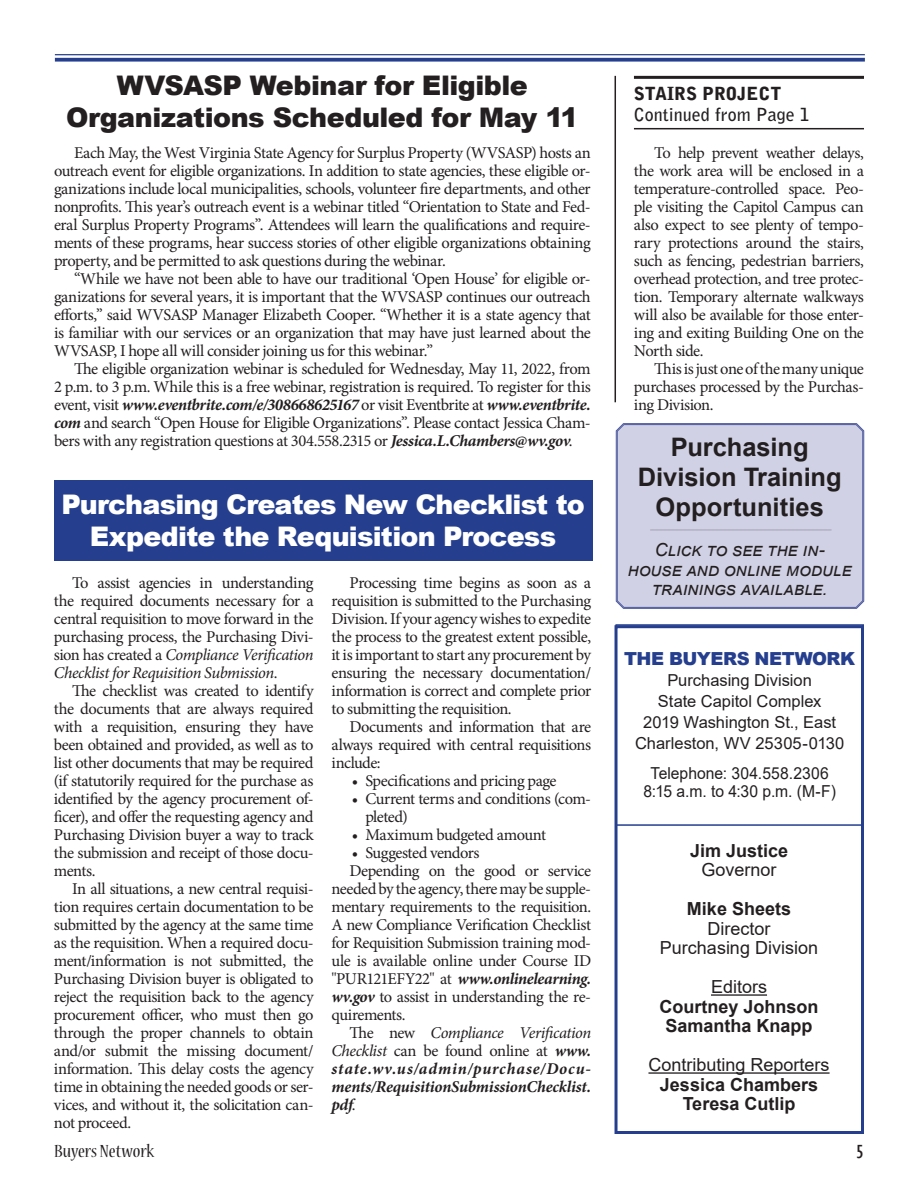
<style>
.page{position:relative;width:918px;height:1188px;background:#fff}
.page>*{position:absolute;margin:0;border:0;box-sizing:border-box;transform-origin:0 0}
.t1{font:900 27px/31.5px "Arial";letter-spacing:-.03em;color:#fff;text-align:center}
.t2{font:900 27px/31.5px "Arial";letter-spacing:-.02em;color:#231f20;text-align:center}
.t3{font:700 25.5px/30px "Arial";color:#231f20;text-align:center}
.t4{font:condensed 19.5px "Nueva Std";color:#231f20;scale:1.08 1}
.t5{font:condensed 19.5px "Gill Sans";color:#231f20;scale:1.08 1}
.t6{font:700 18px/19.5px "Arial";color:#231f20;text-align:center}
.t7{font:18px/19.5px "Arial";color:#231f20;text-align:center}
.t8{font:italic 18px/19.5px "Arial";letter-spacing:.005em;color:#231f20;text-align:center}
.t9{font:700 18px "Bell Gothic Std";color:#231f20}
.t10{font:900 18px "Arial";letter-spacing:-.025em;color:#253f8e}
.t11{font:900 18px "Bell Gothic Std";color:#231f20}
.t12{font:16.5px/18px "Minion Pro";letter-spacing:-.03em;color:#231f20;text-align:justify}
.t13{font:16.5px/21px "Arial";color:#231f20;text-align:center}
.t14{font:italic 700 16.5px "Minion Pro";letter-spacing:-.01em;color:#231f20}
.t15{font:16.5px/18px "Arial";color:#231f20;text-align:center;scale:.95 1}
.t16{font:italic 700 16.5px "Minion Pro";letter-spacing:.05em;color:#231f20}
.t17{font:italic 16.5px "Minion Pro";letter-spacing:-.03em;color:#231f20}
.s1{font-weight:700;font-style:italic}
.s2{font-style:italic}
.s3{font-weight:400;font-style:normal}
.s4{font-style:normal}
</style>
<div class="page">
<hr style="left:55px;top:54px;width:810px;height:1px;background:#253f8e">
<svg style="left:55px;top:58px;width:810px;height:4px;background:#3c5399"></svg>
<div style="left:615px;top:625px;width:249px;height:509px;border:3px solid #253f8e"></div>
<div style="left:615px;top:624px;width:249px;height:202px;border:2px solid #253f8e"></div>
<hr style="left:711px;top:994px;width:56px;height:2px;background:#231f20">
<hr style="left:648px;top:1072px;width:182px;height:2px;background:#231f20">
<hr style="left:634px;top:76px;width:230px;height:3px;background:#231f20">
<hr style="left:634px;top:128px;width:230px;height:1px;background:#231f20">
<hr style="left:615px;top:76px;width:1px;height:326px;background:#231f20">
<div style="left:616px;top:423px;width:248px;height:186px;background:#d1d1e5"></div>
<div style="left:617px;top:424px;width:246px;height:184px;border:1px solid #4d5a9e;border-radius:7px"></div>
<div style="left:54px;top:480px;width:538px;height:81px;background:#253f8e"></div>
<hr style="left:650px;top:529px;width:182px;height:2px;background:#231f20">
<h1 class="t2" style="left:66px;top:69px;width:514px">WVSASP Webinar for Eligible<br>Organizations Scheduled for May 11</h1>
<p class="t12" style="left:54px;top:144px;width:538px;text-indent:20px">Each May, the West Virginia State Agency for Surplus Property (WVSASP) hosts an outreach event for eligible organizations. In addition to state agencies, these eligible or&shy;ganizations include local municipalities, schools, volunteer fire departments, and other nonprofits. This year’s outreach event is a webinar titled “Orientation to State and Fed&shy;eral Surplus Property Programs”. Attendees will learn the qualifications and require&shy;ments of these programs, hear success stories of other eligible organizations obtaining property, and be permitted to ask questions during the webinar.</p>
<p class="t12" style="left:54px;top:270px;width:538px;text-indent:20px">“While we have not been able to have our traditional ‘Open House’ for eligible or&shy;ganizations for several years, it is important that the WVSASP continues our outreach efforts,” said WVSASP Manager Elizabeth Cooper. “Whether it is a state agency that is familiar with our services or an organization that may have just learned about the WVSASP, I hope all will consider joining us for this webinar.”</p>
<p class="t12" style="left:54px;top:360px;width:538px;text-indent:20px">The eligible organization webinar is scheduled for Wednesday, May 11, 2022, from 2 p.m. to 3 p.m. While this is a free webinar, registration is required. To register for this event, visit <span class="s1">www.eventbrite.com/e/308668625167</span> or visit Eventbrite at <span class="s1">www.eventbrite. com</span> and search “Open House for Eligible Organizations”. Please contact Jessica Cham&shy;bers with any registration questions at 304.558.2315 or <span class="s1">Jessica.L.Chambers@wv.gov</span>.</p>
<h1 class="t1" style="left:61px;top:488px;width:525px">Purchasing Creates New Checklist to<br>Expedite the Requisition Process</h1>
<p class="t12" style="left:54px;top:573px;width:261px;text-indent:18px">To assist agencies in understanding the required documents necessary for a central requisition to move forward in the purchasing process, the Purchasing Divi&shy;sion has created a <span class="s2">Compliance Verification Checklist for Requisition Submission</span>.</p>
<p class="t12" style="left:54px;top:681px;width:261px;text-indent:18px">The checklist was created to identify the documents that are always required with a requisition, ensuring they have been obtained and provided, as well as to list other documents that may be required (if statutorily required for the purchase as identified by the agency procurement of&shy;ficer), and offer the requesting agency and Purchasing Division buyer a way to track the submission and receipt of those docu&shy;ments.</p>
<p class="t12" style="left:54px;top:879px;width:261px;text-indent:18px">In all situations, a new central requisi&shy;tion requires certain documentation to be submitted by the agency at the same time as the requisition. When a required docu&shy;ment/information is not submitted, the Purchasing Division buyer is obligated to reject the requisition back to the agency procurement officer, who must then go through the proper channels to obtain and/or submit the missing document/ information. This delay costs the agency time in obtaining the needed goods or ser&shy;vices, and without it, the solicitation can&shy;not proceed.</p>
<p class="t12" style="left:332px;top:573px;width:261px;text-indent:18px">Processing time begins as soon as a requisition is submitted to the Purchasing Division. If your agency wishes to expedite the process to the greatest extent possible, it is important to start any procurement by ensuring the necessary documentation/ information is correct and complete prior to submitting the requisition.</p>
<p class="t12" style="left:332px;top:718px;width:261px;text-indent:18px">Documents and information that are always required with central requisitions include:</p>
<p class="t12" style="left:352px;top:772px;width:206px">• Specifications and pricing page</p>
<p class="t12" style="left:365px;top:790px;width:227px;text-indent:-13px">• Current terms and conditions (com&shy;pleted)</p>
<p class="t12" style="left:352px;top:826px;width:196px">• Maximum budgeted amount</p>
<p class="t12" style="left:352px;top:844px;width:129px">• Suggested vendors</p>
<p class="t12" style="left:350px;top:862px;width:243px">Depending on the good or service</p>
<p class="t12" style="left:332px;top:880px;width:261px">needed by the agency, there may be supple-</p>
<p class="t12" style="left:332px;top:898px;width:261px">mentary requirements to the requisition.</p>
<p class="t12" style="left:332px;top:916px;width:261px">A new Compliance Verification Checklist</p>
<p class="t12" style="left:332px;top:934px;width:261px">for Requisition Submission training mod-</p>
<p class="t12" style="left:332px;top:952px;width:261px">ule is available online under Course ID</p>
<p class="t14" style="left:332px;top:967px;width:261px"><span class="s3">"PUR121EFY22" at</span> www.onlinelearning.</p>
<p class="t12" style="left:332px;top:988px;width:261px"><span class="s1">wv.gov</span> to assist in understanding the re-</p>
<p class="t12" style="left:332px;top:1006px;width:76px">quirements.</p>
<p class="t17" style="left:350px;top:1021px;width:243px"><span class="s4">The new</span> Compliance Verification</p>
<p class="t12" style="left:332px;top:1042px;width:261px"><span class="s2">Checklist</span> can be found online at <span class="s1">www.</span></p>
<p class="t16" style="left:332px;top:1057px;width:261px">state.wv.us/admin/purchase/Docu-</p>
<p class="t14" style="left:332px;top:1075px;width:261px">ments/RequisitionSubmissionChecklist.</p>
<p class="t14" style="left:332px;top:1093px;width:26px">pdf<span class="s3">.</span></p>
<p class="t11" style="left:634px;top:83px;width:149px">STAIRS PROJECT</p>
<p class="t9" style="left:634px;top:104px;width:177px">Continued from Page 1</p>
<p class="t12" style="left:634px;top:144px;width:232px;text-indent:20px">To help prevent weather delays, the work area will be enclosed in a temperature-controlled space. Peo&shy;ple visiting the Capitol Campus can also expect to see plenty of tempo&shy;rary protections around the stairs, such as fencing, pedestrian barriers, overhead protection, and tree protec&shy;tion. Temporary alternate walkways will also be available for those enter&shy;ing and exiting Building One on the North side.</p>
<p class="t12" style="left:634px;top:360px;width:232px;text-indent:20px">This is just one of the many unique purchases processed by the Purchas&shy;ing Division.</p>
<h2 class="t3" style="left:638px;top:432px;width:205px">Purchasing<br>Division Training<br>Opportunities</h2>
<p class="t8" style="left:628px;top:540px;width:225px">Click to see the in&shy;house and online module trainings available.</p>
<p class="t10" style="left:624px;top:646px;width:233px">THE BUYERS NETWORK</p>
<p class="t13" style="left:635px;top:670px;width:211px">Purchasing Division<br>State Capitol Complex<br>2019 Washington St., East<br>Charleston, WV 25305-0130</p>
<p class="t15" style="left:644px;top:765px;width:204px">Telephone: 304.558.2306<br>8:15 a.m. to 4:30 p.m. (M-F)</p>
<p class="t6" style="left:690px;top:841px;width:100px">Jim Justice</p>
<p class="t7" style="left:702px;top:860px;width:77px">Governor</p>
<p class="t6" style="left:687px;top:899px;width:106px">Mike Sheets</p>
<p class="t7" style="left:660px;top:918px;width:160px">Director<br>Purchasing Division</p>
<p class="t7" style="left:711px;top:977px;width:58px">Editors</p>
<p class="t6" style="left:660px;top:997px;width:161px">Courtney Johnson<br>Samantha Knapp</p>
<p class="t7" style="left:648px;top:1055px;width:183px">Contributing Reporters</p>
<p class="t6" style="left:660px;top:1075px;width:160px">Jessica Chambers<br>Teresa Cutlip</p>
<p class="t4" style="left:54px;top:1143px;width:94px">Buyers Network</p>
<p class="t5" style="left:856px;top:1140px;width:9px">5</p>
</div>
